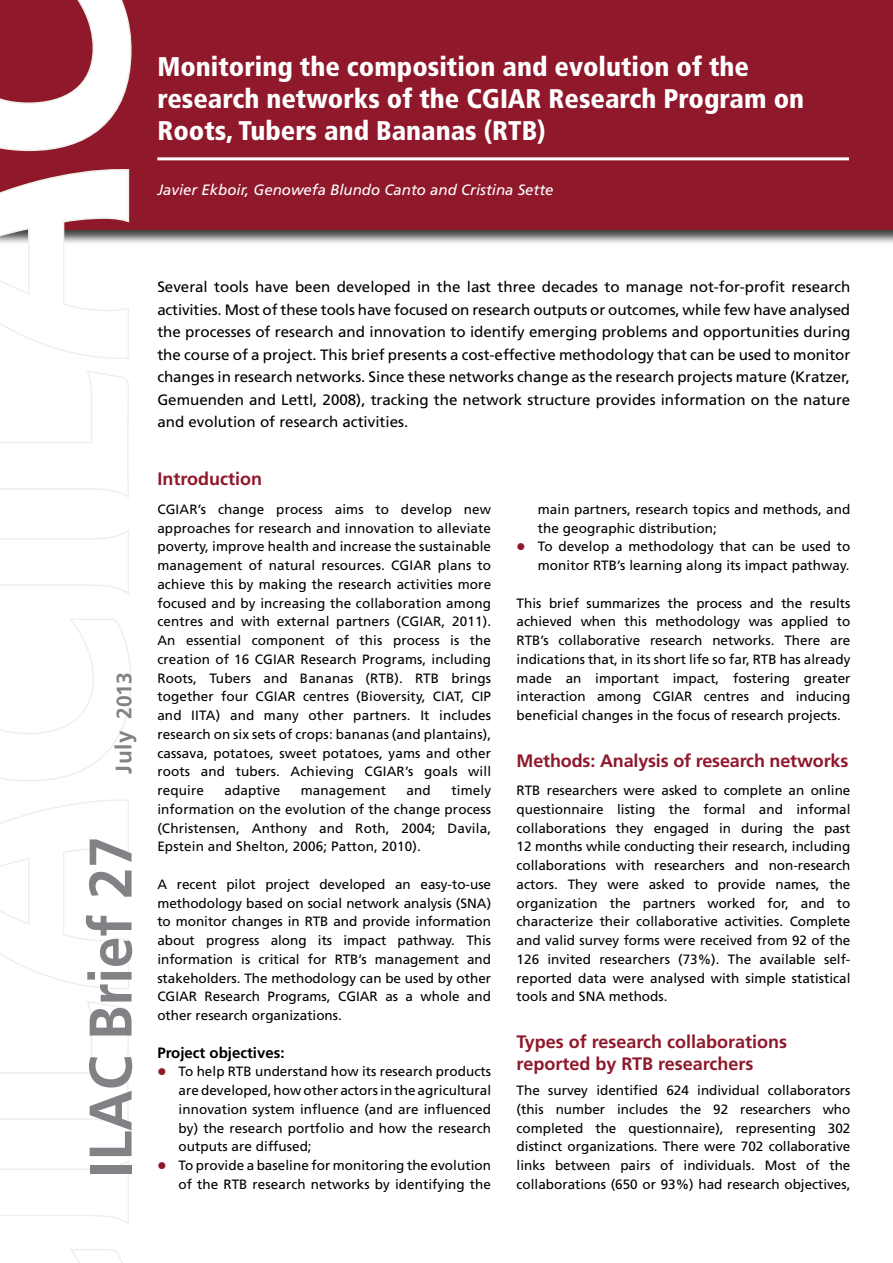
<style>
.page{position:relative;width:893px;height:1263px;background:#fff}
.page>*{position:absolute;margin:0;border:0;box-sizing:border-box;transform-origin:0 0}
.Body_text{font:700 60px "Frutiger";color:#808285}
.A_head{font:900 condensed 27px/32.4px "Frutiger";color:#fff}
.Body_text-2{font:700 22.5px "Frutiger";color:#808285}
.heading1{font:700 18px/22.5px "Frutiger";color:#8f182b}
.intro_para{font:15px/22.5px "Frutiger";color:#000;text-align:justify}
.Table_title{font:italic 15px "Frutiger";color:#fff}
.heading2{font:700 15px "Frutiger";color:#000}
.Body_text-3{font:13.5px/18.8px "Frutiger";letter-spacing:.005em;color:#000;text-align:justify}
.s1{font-size:21px}
</style>
<div class="page">
<div style="left:0;top:0;width:893px;height:245px;background:#000;opacity:.75"></div>
<div style="left:0;top:0;width:893px;height:229px;background:#8f182b"></div>
<svg style="left:0;top:0;width:132px;height:1263px"></svg>
<hr style="left:157px;top:157px;width:692px;height:3px;background:#fff">
<p class="A_head" style="left:157px;top:50px;width:648px">Monitoring the composition and evolution of the research networks of the CGIAR Research Program on<br>Roots, Tubers and Bananas (RTB)</p>
<p class="Table_title" style="left:157px;top:181px;width:398px">Javier Ekboir, Genowefa Blundo Canto and Cristina Sette</p>
<p class="Body_text-2" style="left:110px;top:773px;width:103px;rotate:-90deg">July <span class="s1">2013</span></p>
<p class="Body_text" style="left:75px;top:1177px;width:343px;rotate:-90deg">ILAC Brief 27</p>
<p class="intro_para" style="left:157px;top:276px;width:695px">Several tools have been developed in the last three decades to manage not-for-profit research activities. Most of these tools have focused on research outputs or outcomes, while few have analysed the processes of research and innovation to identify emerging problems and opportunities during the course of a project. This brief presents a cost-effective methodology that can be used to monitor changes in research networks. Since these networks change as the research projects mature (Kratzer, Gemuenden and Lettl, 2008), tracking the network structure provides information on the nature and evolution of research activities.</p>
<p class="heading1" style="left:157px;top:468px;width:106px">Introduction</p>
<p class="Body_text-3" style="left:157px;top:500px;width:335px">CGIAR’s change process aims to develop new approaches for research and innovation to alleviate poverty, improve health and increase the sustainable management of natural resources. CGIAR plans to achieve this by making the research activities more focused and by increasing the collaboration among centres and with external partners (CGIAR, 2011).<br>An essential component of this process is the creation of 16 CGIAR Research Programs, including Roots, Tubers and Bananas (RTB). RTB brings together four CGIAR centres (Bioversity, CIAT, CIP and IITA) and many other partners. It includes research on six sets of crops: bananas (and plantains), cassava, potatoes, sweet potatoes, yams and other roots and tubers. Achieving CGIAR’s goals will require</p>
<p class="Body_text-3" style="left:157px;top:781px;width:335px;text-indent:294px">timely information on the evolution of the change process (Christensen, Anthony and Roth, 2004; Davila, Epstein and Shelton, 2006; Patton, 2010).</p>
<p class="Body_text-3" style="left:157px;top:875px;width:335px">A recent pilot project developed an easy-to-use methodology based on social network analysis (SNA) to monitor changes in RTB and provide information about progress along its impact pathway. This information is critical for RTB’s management and stakeholders. The methodology can be used by other CGIAR Research Programs, CGIAR as a whole and other research organizations.</p>
<p class="heading2" style="left:157px;top:1044px;width:129px">Project objectives:</p>
<p class="Body_text-3" style="left:179px;top:1062px;width:314px">To help RTB understand how its research products are developed, how other actors in the agricultural innovation system influence (and are influenced by) the research portfolio and how the research outputs are diffused;</p>
<p class="Body_text-3" style="left:179px;top:1156px;width:314px">To provide a baseline for monitoring the evolution of the RTB research networks by identifying the</p>
<p class="Body_text-3" style="left:224px;top:781px;width:57px">adaptive</p>
<p class="Body_text-3" style="left:301px;top:781px;width:87px">management</p>
<p class="Body_text-3" style="left:407px;top:781px;width:26px">and</p>
<p class="Body_text-3" style="left:538px;top:500px;width:314px">main partners, research topics and methods, and the geographic distribution;</p>
<p class="Body_text-3" style="left:538px;top:537px;width:314px">To develop a methodology that can be used to monitor RTB’s learning along its impact pathway.</p>
<p class="Body_text-3" style="left:517px;top:594px;width:335px">This brief summarizes the process and the results achieved when this methodology was applied to RTB’s collaborative research networks. There are indications that, in its short life so far, RTB has already made an important impact, fostering greater interaction among CGIAR centres and inducing beneficial changes in the focus of research projects.</p>
<p class="heading1" style="left:517px;top:749px;width:333px">Methods: Analysis of research networks</p>
<p class="Body_text-3" style="left:517px;top:781px;width:335px">RTB researchers were asked to complete an online questionnaire listing the formal and informal collaborations they engaged in during the past 12 months while conducting their research, including collaborations with researchers and non-research actors. They were asked to provide names, the organization the partners worked for, and to characterize their collaborative activities. Complete and valid survey forms were received from 92 of the 126 invited researchers (73%). The available self&shy;reported data were analysed with simple statistical tools and SNA methods.</p>
<p class="heading1" style="left:517px;top:1030px;width:272px">Types of research collaborations reported by RTB researchers</p>
<p class="Body_text-3" style="left:517px;top:1081px;width:335px">The survey identified 624 individual collaborators (this number includes the 92 researchers who completed the questionnaire), representing 302 distinct organizations. There were 702 collaborative links between pairs of individuals. Most of the collaborations (650 or 93%) had research objectives,</p>
</div>
